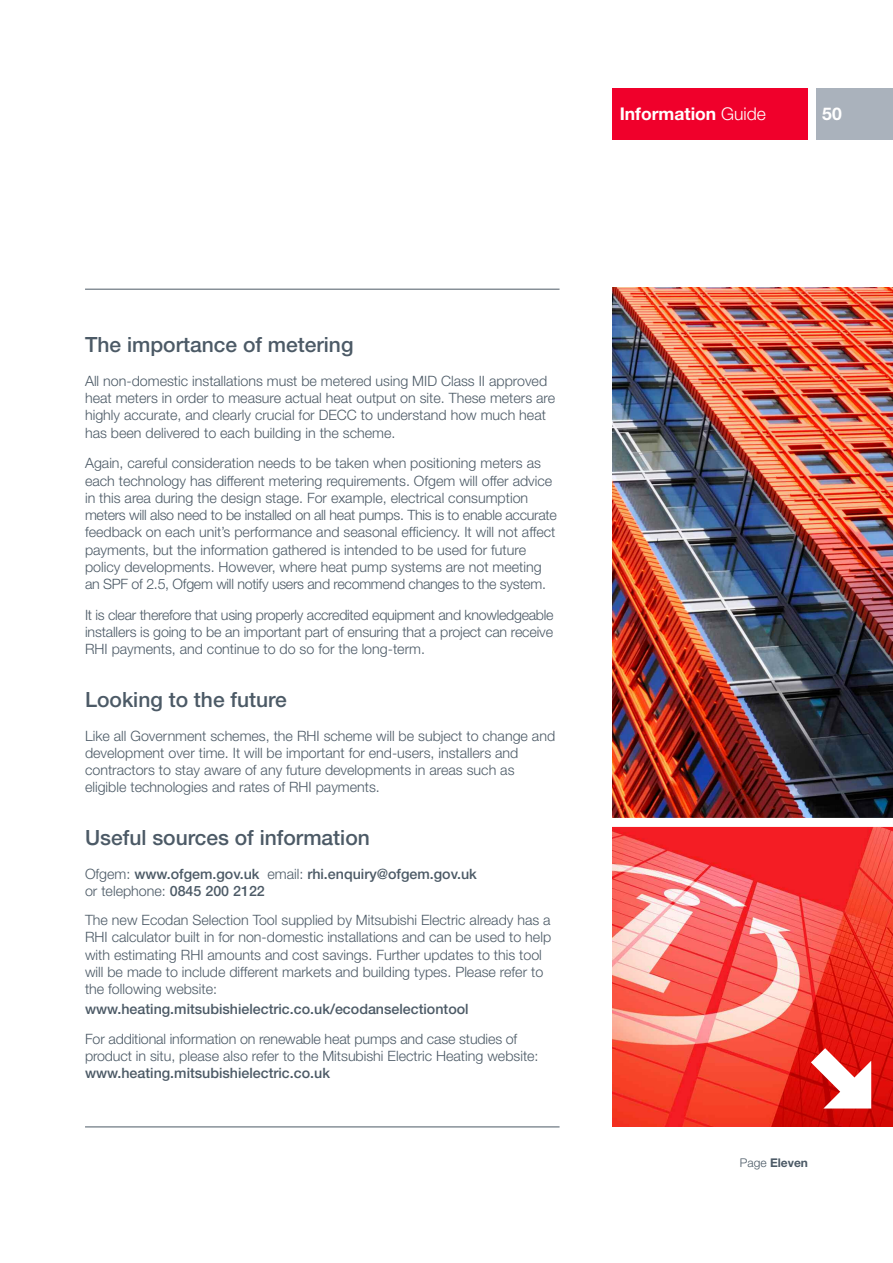
<style>
.page{position:relative;width:893px;height:1263px;background:#fff}
.page>*{position:absolute;margin:0;border:0;box-sizing:border-box;transform-origin:0 0}
.t1{font:500 21px "Helvetica Neue";color:#4c5a66}
.t2{font:700 17.55px "Helvetica Neue";color:#fff}
.t3{font:300 14.25px/17.2px "Helvetica Neue";color:#4c5a66}
.t4{font:500 14.25px/17.2px "Helvetica Neue";color:#4c5a66}
.t5{font:700 12px "Helvetica Neue";color:#4c5a66}
.s1{font-weight:300}
</style>
<div class="page">
<hr style="left:85px;top:289px;width:475px;height:1px;background:#4c5a66">
<hr style="left:85px;top:1127px;width:475px;height:1px;background:#4c5a66">
<img style="left:612px;top:288px;width:281px;height:530px">
<img style="left:612px;top:827px;width:281px;height:300px">
<svg style="left:811px;top:1048px;width:60px;height:60px"></svg>
<div style="left:612px;top:88px;width:196px;height:52px;background:#f0002b"></div>
<div style="left:817px;top:88px;width:76px;height:52px;background:#aab2bc"></div>
<p class="t2" style="left:620px;top:98px;width:148px">Information <span class="s1">Guide</span></p>
<p class="t2" style="left:822px;top:98px;width:21px">50</p>
<h1 class="t1" style="left:85px;top:328px;width:270px">The importance of metering</h1>
<p class="t3" style="left:85px;top:372px;width:472px">All non-domestic installations must be metered using MID Class II approved heat meters in order to measure actual heat output on site. These meters are highly accurate, and clearly crucial for DECC to understand how much heat has been delivered to each building in the scheme.</p>
<p class="t3" style="left:85px;top:454px;width:473px">Again, careful consideration needs to be taken when positioning meters as each technology has different metering requirements. Ofgem will offer advice in this area during the design stage. For example, electrical consumption meters will also need to be installed on all heat pumps. This is to enable accurate feedback on each unit’s performance and seasonal efficiency. It will not affect payments, but the information gathered is intended to be used for future policy developments. However, where heat pump systems are not meeting an SPF of 2.5, Ofgem will notify users and recommend changes to the system.</p>
<p class="t3" style="left:85px;top:606px;width:470px;text-align:justify">It is clear therefore that using properly accredited equipment and knowledgeable installers is going to be an important part of ensuring that a project can receive RHI payments, and continue to do so for the long-term.</p>
<h1 class="t1" style="left:85px;top:682px;width:203px">Looking to the future</h1>
<p class="t3" style="left:85px;top:726px;width:472px">Like all Government schemes, the RHI scheme will be subject to change and development over time. It will be important for end-users, installers and contractors to stay aware of any future developments in areas such as eligible technologies and rates of RHI payments.</p>
<h1 class="t1" style="left:85px;top:820px;width:286px">Useful sources of information</h1>
<p class="t4" style="left:85px;top:864px;width:393px"><span class="s1">Ofgem:</span> www.ofgem.gov.uk <span class="s1">email:</span> rhi.enquiry@ofgem.gov.uk <span class="s1">or telephone:</span> 0845 200 2122</p>
<p class="t3" style="left:85px;top:911px;width:468px">The new Ecodan Selection Tool supplied by Mitsubishi Electric already has a RHI calculator built in for non-domestic installations and can be used to help with estimating RHI amounts and cost savings. Further updates to this tool will be made to include different markets and building types. Please refer to the following website:</p>
<p class="t4" style="left:85px;top:1000px;width:385px">www.heating.mitsubishielectric.co.uk/ecodanselectiontool</p>
<p class="t3" style="left:85px;top:1029px;width:455px">For additional information on renewable heat pumps and case studies of product in situ, please also refer to the Mitsubishi Electric Heating website:</p>
<p class="t4" style="left:85px;top:1064px;width:246px">www.heating.mitsubishielectric.co.uk</p>
<p class="t5" style="left:740px;top:1152px;width:70px"><span class="s1">Page</span> Eleven</p>
</div>
